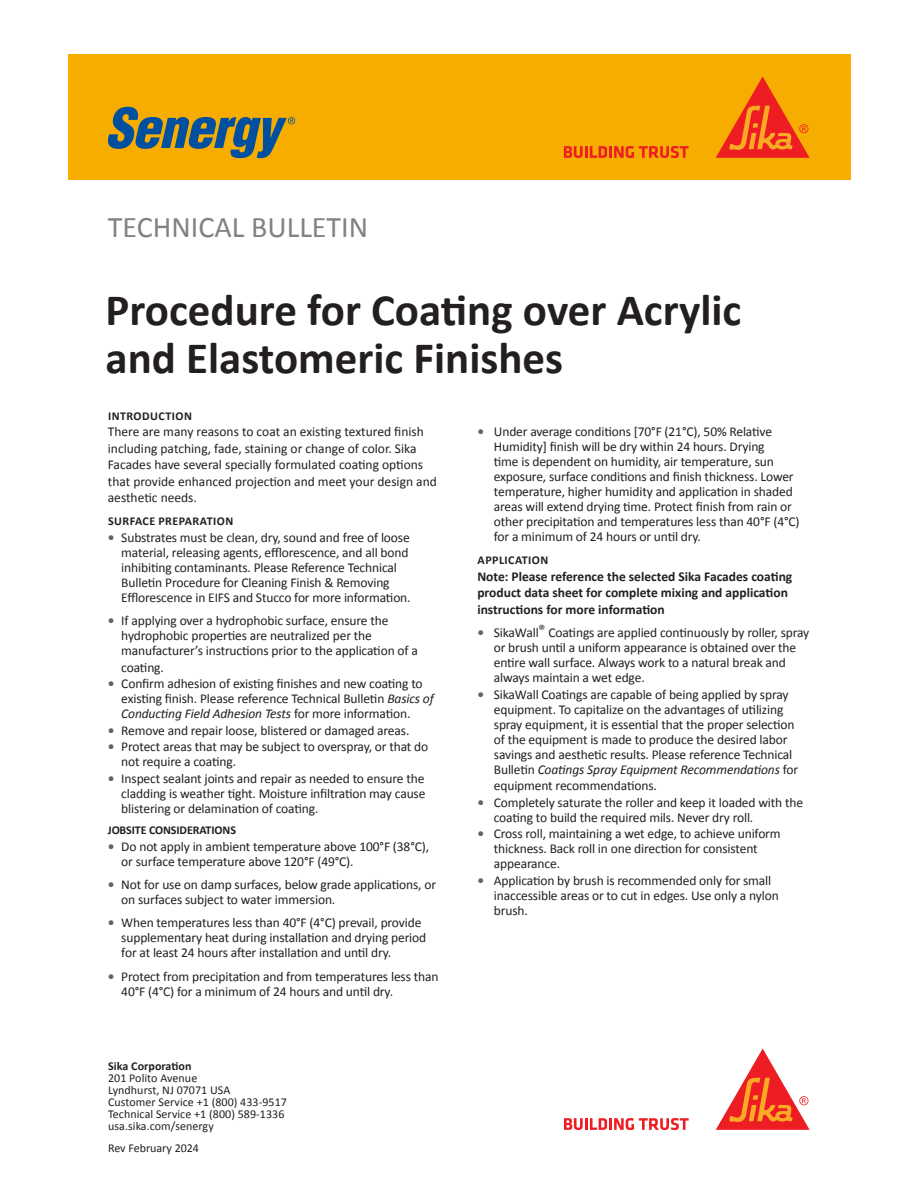
<style>
.page{position:relative;width:918px;height:1188px;background:#fff}
.page>*{position:absolute;margin:0;border:0;box-sizing:border-box;transform-origin:0 0}
.Product_Name{font:700 45px/48px "Calibri";color:#231f20}
.Product_Bulletin{font:30px "Calibri";color:#808285}
.Numbered_List{font:13.5px/15px "Calibri";letter-spacing:-.01em;color:#231f20}
.Body_Copy__indent{font:13.5px/16.5px "Calibri";color:#231f20}
.Body_Copy__indent-2{font:700 13.5px "Calibri";color:#231f20}
.t1{font:12px "Calibri";letter-spacing:.005em;color:#231f20}
.Headers_no_Rule{font:700 12px "Calibri";letter-spacing:.04em;color:#231f20}
.Numbered_List-2{font:700 12px "Calibri";letter-spacing:-.01em;color:#231f20}
.s1{font-weight:700;color:#636366}
.s2{font-style:italic}
</style>
<div class="page">
<div style="left:68px;top:54px;width:783px;height:125px;background:#f7ad00"></div>
<svg style="left:108px;top:107px;width:187px;height:51px"></svg>
<svg style="left:564px;top:146px;width:125px;height:12px"></svg>
<svg style="left:716px;top:76px;width:94px;height:82px"></svg>
<svg style="left:564px;top:1118px;width:125px;height:12px"></svg>
<svg style="left:716px;top:1049px;width:94px;height:81px"></svg>
<p class="Product_Bulletin" style="left:108px;top:206px;width:262px">TECHNICAL BULLETIN</p>
<p class="Product_Name" style="left:106px;top:284px;width:637px">Procedure for Coating over Acrylic and Elastomeric Finishes</p>
<p class="Headers_no_Rule" style="left:108px;top:407px;width:85px">INTRODUCTION</p>
<p class="Body_Copy__indent" style="left:108px;top:423px;width:331px">There are many reasons to coat an existing textured finish including patching, fade, staining or change of color. Sika Facades have several specially formulated coating options that provide enhanced projection and meet your design and aesthetic needs.</p>
<p class="Headers_no_Rule" style="left:108px;top:513px;width:127px">SURFACE PREPARATION</p>
<p class="Numbered_List" style="left:121px;top:530px;width:291px;text-indent:-14px"><span class="s1">•</span> Substrates must be clean, dry, sound and free of loose material, releasing agents, efflorescence, and all bond inhibiting contaminants. Please Reference Technical Bulletin Procedure for Cleaning Finish &amp; Removing Efflorescence in EIFS and Stucco for more information.</p>
<p class="Numbered_List" style="left:121px;top:613px;width:298px;text-indent:-14px"><span class="s1">•</span> If applying over a hydrophobic surface, ensure the hydrophobic properties are neutralized per the manufacturer’s instructions prior to the application of a</p>
<p class="Numbered_List" style="left:121px;top:659px;width:44px">coating.</p>
<p class="Numbered_List" style="left:121px;top:676px;width:314px;text-indent:-14px"><span class="s1">•</span> Confirm adhesion of existing finishes and new coating to existing finish. Please reference Technical Bulletin <span class="s2">Basics of<br>Conducting Field Adhesion Tests</span> for more information.</p>
<p class="Numbered_List" style="left:108px;top:722px;width:303px"><span class="s1">•</span> Remove and repair loose, blistered or damaged areas.</p>
<p class="Numbered_List" style="left:121px;top:739px;width:308px;text-indent:-14px"><span class="s1">•</span> Protect areas that may be subject to overspray, or that do not require a coating.</p>
<p class="Numbered_List" style="left:121px;top:770px;width:306px;text-align:justify;text-indent:-14px"><span class="s1">•</span> Inspect sealant joints and repair as needed to ensure the cladding is weather tight. Moisture infiltration may cause blistering or delamination of coating.</p>
<p class="Numbered_List-2" style="left:108px;top:822px;width:130px">JOBSITE CONSIDERATIONS</p>
<p class="Numbered_List" style="left:121px;top:839px;width:309px;text-indent:-14px"><span class="s1">•</span> Do not apply in ambient temperature above 100°F (38°C), or surface temperature above 120°F (49°C).</p>
<p class="Numbered_List" style="left:121px;top:877px;width:316px;text-indent:-14px"><span class="s1">•</span> Not for use on damp surfaces, below grade applications, or on surfaces subject to water immersion.</p>
<p class="Numbered_List" style="left:121px;top:915px;width:306px;text-indent:-14px"><span class="s1">•</span> When temperatures less than 40°F (4°C) prevail, provide supplementary heat during installation and drying period for at least 24 hours after installation and until dry.</p>
<p class="Numbered_List" style="left:121px;top:968px;width:319px;text-indent:-14px"><span class="s1">•</span> Protect from precipitation and from temperatures less than<br>40°F (4°C) for a minimum of 24 hours and until dry.</p>
<p class="Numbered_List" style="left:494px;top:424px;width:307px;text-indent:-16px"><span class="s1">•</span> Under average conditions [70°F (21°C), 50% Relative Humidity] finish will be dry within 24 hours. Drying<br>time is dependent on humidity, air temperature, sun exposure, surface conditions and finish thickness. Lower temperature, higher humidity and application in shaded areas will extend drying time. Protect finish from rain or other precipitation and temperatures less than 40°F (4°C) for a minimum of 24 hours or until dry.</p>
<p class="Headers_no_Rule" style="left:478px;top:552px;width:72px">APPLICATION</p>
<p class="Body_Copy__indent-2" style="left:477px;top:567px;width:316px">Note: Please reference the selected Sika Facades coating</p>
<p class="Body_Copy__indent-2" style="left:477px;top:583px;width:312px">product data sheet for complete mixing and application</p>
<p class="Body_Copy__indent-2" style="left:477px;top:600px;width:189px">instructions for more information</p>
<p class="Numbered_List" style="left:494px;top:625px;width:317px;text-indent:-16px"><span class="s1">•</span> SikaWall® Coatings are applied continuously by roller, spray or brush until a uniform appearance is obtained over the entire wall surface. Always work to a natural break and always maintain a wet edge.</p>
<p class="Numbered_List" style="left:494px;top:686px;width:306px;text-indent:-16px"><span class="s1">•</span> SikaWall Coatings are capable of being applied by spray equipment. To capitalize on the advantages of utilizing spray equipment, it is essential that the proper selection of the equipment is made to produce the desired labor savings and aesthetic results. Please reference Technical Bulletin <span class="s2">Coatings Spray Equipment Recommendations</span> for</p>
<p class="Numbered_List" style="left:494px;top:778px;width:165px">equipment recommendations.</p>
<p class="Numbered_List" style="left:494px;top:794px;width:311px;text-indent:-16px"><span class="s1">•</span> Completely saturate the roller and keep it loaded with the coating to build the required mils. Never dry roll.</p>
<p class="Numbered_List" style="left:494px;top:826px;width:288px;text-indent:-16px"><span class="s1">•</span> Cross roll, maintaining a wet edge, to achieve uniform thickness. Back roll in one direction for consistent appearance.</p>
<p class="Numbered_List" style="left:494px;top:872px;width:287px;text-indent:-16px"><span class="s1">•</span> Application by brush is recommended only for small inaccessible areas or to cut in edges. Use only a nylon brush.</p>
<p class="Numbered_List-2" style="left:108px;top:1058px;width:85px">Sika Corporation</p>
<p class="t1" style="left:108px;top:1070px;width:91px">201 Polito Avenue</p>
<p class="t1" style="left:108px;top:1082px;width:124px">Lyndhurst, NJ 07071 USA</p>
<p class="t1" style="left:108px;top:1094px;width:180px">Customer Service +1 (800) 433-9517</p>
<p class="t1" style="left:108px;top:1106px;width:178px">Technical Service +1 (800) 589-1336</p>
<p class="t1" style="left:108px;top:1118px;width:107px">usa.sika.com/senergy</p>
<p class="t1" style="left:108px;top:1140px;width:92px">Rev February 2024</p>
</div>
